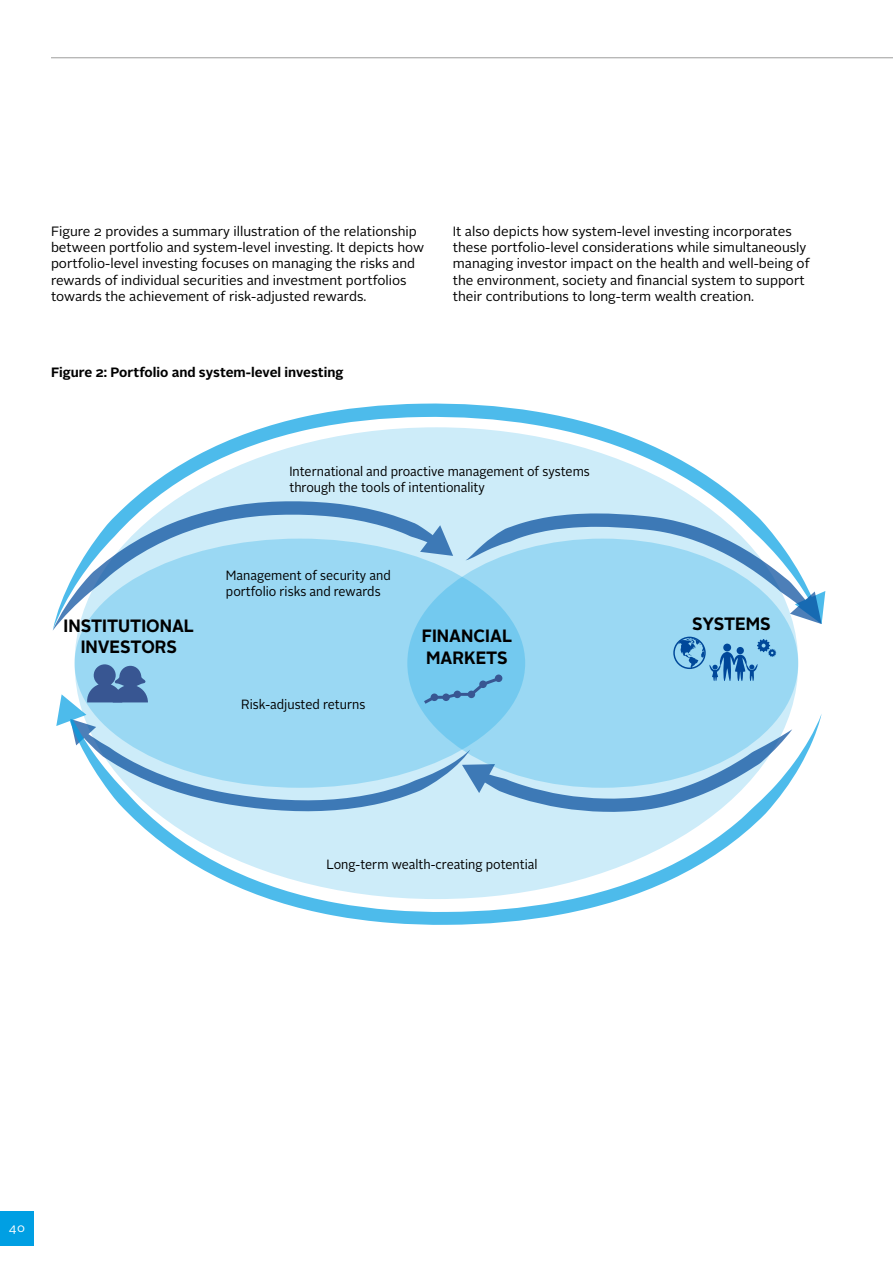
<style>
.page{position:relative;width:893px;height:1263px;background:#fff}
.page>*{position:absolute;margin:0;border:0;box-sizing:border-box;transform-origin:0 0}
.t1{font:700 17.85px/21.5px "Alright Sans";color:#000;scale:.94 1}
.t2{font:13.5px/16.2px "Alright Sans";color:#000}
.t3{font:700 13.5px "Alright Sans";color:#000}
.t4{font:13.35px/16px "Alright Sans";color:#000;scale:.94 1}
.t5{font:12px "Alright Sans";color:#fff}
</style>
<div class="page">
<hr style="left:51px;top:57px;width:842px;height:1px;background:#9d9d9c">
<div style="left:0;top:1212px;width:34px;height:34px;background:#009fe3"></div>
<svg style="left:407px;top:539px;width:391px;height:249px;background:#90d4f1"></svg>
<svg style="left:131px;top:404px;width:664px;height:227px"></svg>
<svg style="left:53px;top:501px;width:385px;height:130px;background:#a4d5ee"></svg>
<svg style="left:420px;top:525px;width:33px;height:31px"></svg>
<svg style="left:465px;top:513px;width:360px;height:111px;background:#9ed2ed"></svg>
<svg style="left:127px;top:714px;width:695px;height:211px"></svg>
<svg style="left:56px;top:637px;width:736px;height:175px;background:#9ad1ed"></svg>
<p class="t2" style="left:51px;top:223px;width:375px">Figure 2 provides a summary illustration of the relationship between portfolio and system-level investing. It depicts how portfolio-level investing focuses on managing the risks and rewards of individual securities and investment portfolios towards the achievement of risk-adjusted rewards.</p>
<p class="t2" style="left:453px;top:223px;width:358px">It also depicts how system-level investing incorporates these portfolio-level considerations while simultaneously managing investor impact on the health and well-being of the environment, society and financial system to support their contributions to long-term wealth creation.</p>
<p class="t3" style="left:51px;top:363px;width:294px">Figure 2: Portfolio and system-level investing</p>
<p class="t4" style="left:289px;top:464px;width:321px">International and proactive management of systems through the tools of intentionality</p>
<h1 class="t1" style="left:64px;top:615px;width:140px;text-align:center">INSTITUTIONAL<br>INVESTORS</h1>
<p class="t4" style="left:226px;top:567px;width:177px">Management of security and portfolio risks and rewards</p>
<p class="t4" style="left:241px;top:696px;width:133px">Risk-adjusted returns</p>
<h1 class="t1" style="left:422px;top:625px;width:98px">FINANCIAL<br>MARKETS</h1>
<p class="t4" style="left:326px;top:857px;width:226px">Long-term wealth-creating potential</p>
<h1 class="t1" style="left:692px;top:613px;width:85px">SYSTEMS</h1>
<p class="t5" style="left:9px;top:1220px;width:18px">40</p>
</div>
